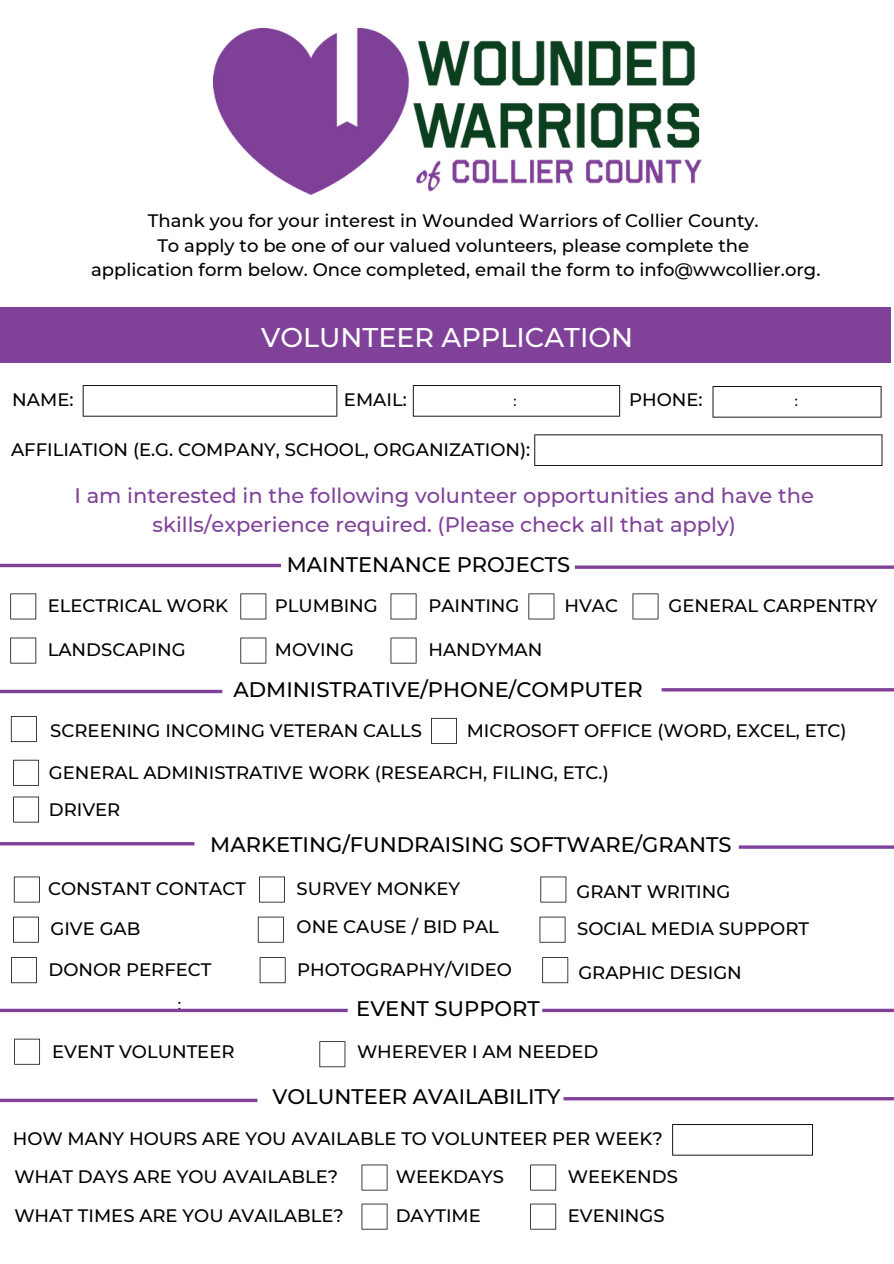
<style>
.page{position:relative;width:894px;height:1264px;background:#fff}
.page>*{position:absolute;margin:0;border:0;box-sizing:border-box;transform-origin:0 0}
.t1{font:500 27px "Montserrat";color:#fff}
.t2{font:500 21px "Montserrat";color:#000}
.t3{font:500 21px/29.2px "Montserrat";color:#804299;text-align:center}
.t4{font:500 18px/24.8px "Montserrat";color:#000}
.t5{font:500 15px "Montserrat";color:#000}
.t6{font:500 13.5px "Montserrat";color:#000}
</style>
<div class="page">
<div style="left:0;top:307px;width:890px;height:55px;background:#804299"></div>
<svg style="left:83px;top:385px;width:254px;height:31px"></svg>
<svg style="left:534px;top:434px;width:348px;height:32px"></svg>
<hr style="left:0;top:564px;width:281px;height:3px;background:#804299">
<svg style="left:574px;top:565px;width:319px;height:4px"></svg>
<img style="left:213px;top:29px;width:488px;height:165px">
<svg style="left:412px;top:385px;width:208px;height:31px"></svg>
<svg style="left:712px;top:386px;width:169px;height:31px"></svg>
<svg style="left:10px;top:593px;width:26px;height:26px"></svg>
<svg style="left:240px;top:593px;width:26px;height:26px"></svg>
<svg style="left:390px;top:593px;width:26px;height:26px"></svg>
<svg style="left:10px;top:637px;width:26px;height:26px"></svg>
<svg style="left:240px;top:637px;width:26px;height:26px"></svg>
<svg style="left:528px;top:593px;width:26px;height:26px"></svg>
<svg style="left:14px;top:876px;width:26px;height:26px"></svg>
<svg style="left:259px;top:876px;width:26px;height:26px"></svg>
<svg style="left:540px;top:876px;width:26px;height:26px"></svg>
<svg style="left:13px;top:916px;width:26px;height:26px"></svg>
<svg style="left:258px;top:916px;width:26px;height:26px"></svg>
<svg style="left:539px;top:916px;width:26px;height:26px"></svg>
<hr style="left:661px;top:688px;width:232px;height:3px;background:#804299">
<svg style="left:0;top:689px;width:222px;height:4px"></svg>
<hr style="left:738px;top:845px;width:155px;height:3px;background:#804299">
<hr style="left:0;top:842px;width:194px;height:3px;background:#804299">
<svg style="left:11px;top:716px;width:26px;height:26px"></svg>
<svg style="left:431px;top:718px;width:26px;height:25px"></svg>
<svg style="left:14px;top:1038px;width:26px;height:26px"></svg>
<svg style="left:319px;top:1041px;width:26px;height:26px"></svg>
<svg style="left:542px;top:1008px;width:351px;height:4px"></svg>
<svg style="left:0;top:1008px;width:347px;height:4px"></svg>
<svg style="left:632px;top:593px;width:26px;height:26px"></svg>
<svg style="left:13px;top:759px;width:26px;height:26px"></svg>
<svg style="left:259px;top:957px;width:26px;height:26px"></svg>
<svg style="left:563px;top:1097px;width:330px;height:3px"></svg>
<svg style="left:0;top:1098px;width:257px;height:4px"></svg>
<svg style="left:672px;top:1124px;width:140px;height:31px"></svg>
<svg style="left:361px;top:1164px;width:26px;height:26px"></svg>
<svg style="left:530px;top:1164px;width:26px;height:26px"></svg>
<svg style="left:361px;top:1203px;width:26px;height:26px"></svg>
<svg style="left:530px;top:1203px;width:26px;height:26px"></svg>
<svg style="left:390px;top:637px;width:26px;height:26px"></svg>
<svg style="left:11px;top:957px;width:26px;height:26px"></svg>
<svg style="left:542px;top:957px;width:26px;height:26px"></svg>
<svg style="left:13px;top:796px;width:26px;height:26px"></svg>
<p class="t4" style="left:91px;top:208px;width:730px;text-align:center">Thank you for your interest in Wounded Warriors of Collier County.<br>To apply to be one of our valued volunteers, please complete the<br>application form below. Once completed, email the form to info@wwcollier.org.</p>
<h1 class="t1" style="left:261px;top:321px;width:373px">VOLUNTEER APPLICATION</h1>
<p class="t4" style="left:12px;top:387px;width:63px">NAME:</p>
<p class="t4" style="left:344px;top:387px;width:64px">EMAIL:</p>
<p class="t6" style="left:513px;top:393px;width:5px">:</p>
<p class="t4" style="left:11px;top:437px;width:520px">AFFILIATION (E.G. COMPANY, SCHOOL, ORGANIZATION):</p>
<p class="t4" style="left:629px;top:387px;width:75px">PHONE:</p>
<p class="t6" style="left:794px;top:393px;width:5px">:</p>
<p class="t3" style="left:74px;top:480px;width:740px">I am interested in the following volunteer opportunities and have the skills/experience required. (Please check all that apply)</p>
<p class="t4" style="left:48px;top:593px;width:182px">ELECTRICAL WORK</p>
<p class="t2" style="left:287px;top:552px;width:285px">MAINTENANCE PROJECTS</p>
<p class="t4" style="left:275px;top:593px;width:104px">PLUMBING</p>
<p class="t4" style="left:428px;top:593px;width:93px">PAINTING</p>
<p class="t4" style="left:564px;top:593px;width:55px">HVAC</p>
<p class="t4" style="left:48px;top:637px;width:139px">LANDSCAPING</p>
<p class="t4" style="left:275px;top:637px;width:81px">MOVING</p>
<p class="t4" style="left:428px;top:637px;width:115px">HANDYMAN</p>
<p class="t4" style="left:668px;top:593px;width:210px">GENERAL CARPENTRY</p>
<p class="t2" style="left:233px;top:676px;width:410px">ADMINISTRATIVE/PHONE/COMPUTER</p>
<p class="t4" style="left:50px;top:718px;width:373px">SCREENING INCOMING VETERAN CALLS</p>
<p class="t4" style="left:466px;top:718px;width:381px">MICROSOFT OFFICE (WORD, EXCEL, ETC)</p>
<p class="t4" style="left:49px;top:760px;width:561px">GENERAL ADMINISTRATIVE WORK (RESEARCH, FILING, ETC.)</p>
<p class="t4" style="left:49px;top:797px;width:73px">DRIVER</p>
<p class="t2" style="left:210px;top:831px;width:522px">MARKETING/FUNDRAISING SOFTWARE/GRANTS</p>
<p class="t4" style="left:576px;top:879px;width:155px">GRANT WRITING</p>
<p class="t4" style="left:48px;top:876px;width:199px">CONSTANT CONTACT</p>
<p class="t4" style="left:296px;top:876px;width:165px">SURVEY MONKEY</p>
<p class="t4" style="left:50px;top:916px;width:91px">GIVE GAB</p>
<p class="t4" style="left:296px;top:914px;width:204px">ONE CAUSE / BID PAL</p>
<p class="t4" style="left:577px;top:916px;width:233px">SOCIAL MEDIA SUPPORT</p>
<p class="t4" style="left:297px;top:957px;width:216px">PHOTOGRAPHY/VIDEO</p>
<p class="t4" style="left:48px;top:957px;width:164px">DONOR PERFECT</p>
<p class="t4" style="left:578px;top:959px;width:165px">GRAPHIC DESIGN</p>
<p class="t5" style="left:178px;top:995px;width:5px">:</p>
<p class="t2" style="left:356px;top:995px;width:185px">EVENT SUPPORT</p>
<p class="t4" style="left:52px;top:1038px;width:184px">EVENT VOLUNTEER</p>
<p class="t4" style="left:357px;top:1038px;width:243px">WHEREVER I AM NEEDED</p>
<p class="t2" style="left:272px;top:1083px;width:289px">VOLUNTEER AVAILABILITY</p>
<p class="t4" style="left:13px;top:1119px;width:651px;line-height:38.1px">HOW MANY HOURS ARE YOU AVAILABLE TO VOLUNTEER PER WEEK?<br>WHAT DAYS ARE YOU AVAILABLE?</p>
<p class="t4" style="left:395px;top:1164px;width:110px">WEEKDAYS</p>
<p class="t4" style="left:567px;top:1164px;width:112px">WEEKENDS</p>
<p class="t4" style="left:14px;top:1203px;width:331px">WHAT TIMES ARE YOU AVAILABLE?</p>
<p class="t4" style="left:395px;top:1203px;width:87px">DAYTIME</p>
<p class="t4" style="left:567px;top:1203px;width:98px">EVENINGS</p>
</div>
